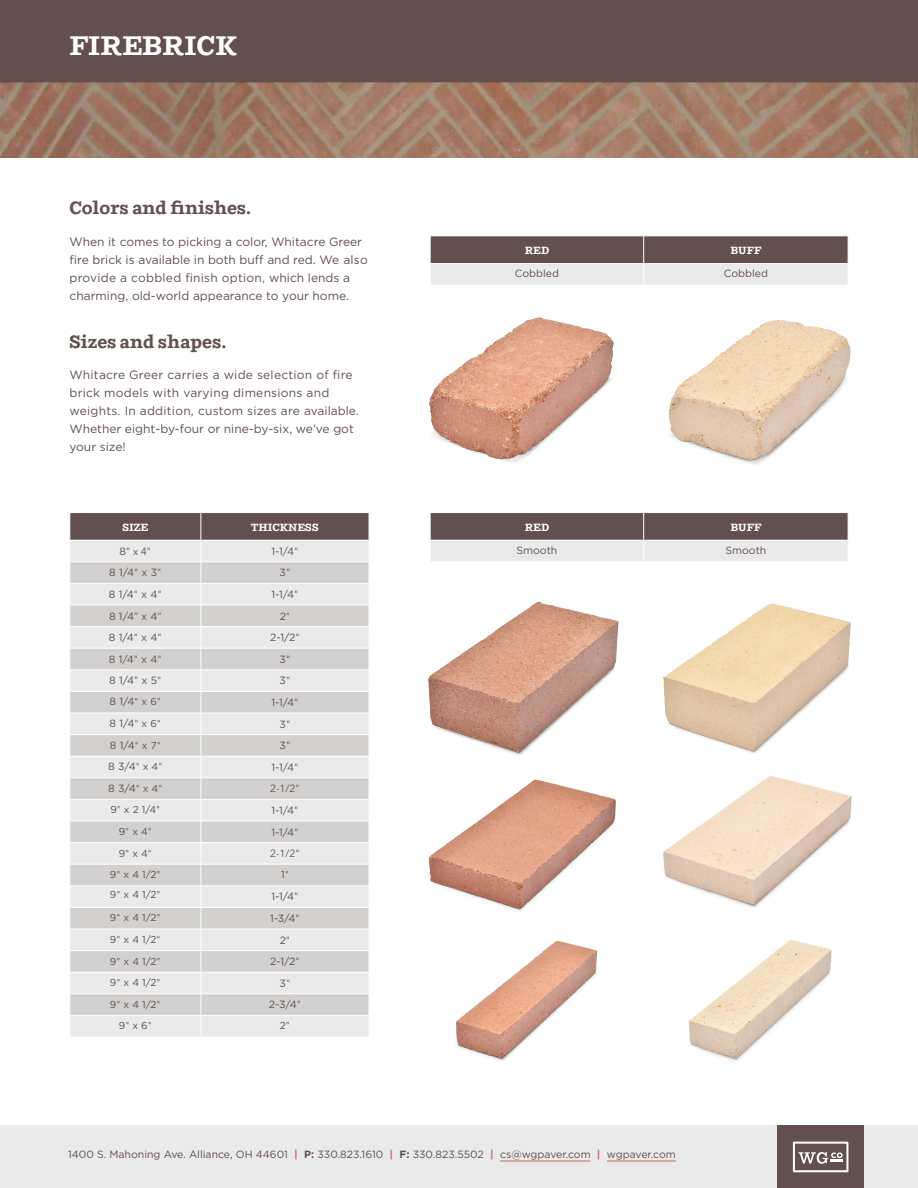
<style>
.page{position:relative;width:918px;height:1188px;background:#fff}
.page>*{position:absolute;margin:0;border:0;box-sizing:border-box;transform-origin:0 0}
.t1{font:700 27px "Ulises";color:#fff}
.t2{font:700 18px "Ulises";color:#61504e}
.t3{font:12px/18px "Gotham";letter-spacing:.02em;color:#61504e}
.t4{font:12px/18px "Gotham";color:#61504e}
.t5{font:10.5px "Gotham";color:#61504e}
.t6{font:700 10.5px "Ulises";color:#fff}
.t7{font:10.5px "Avenir Next";color:#61504e}
.t8{font:10.05px "Gotham";color:#61504e}
.s1{font-family:"Gotham"}
.s2{font-family:"Avenir Next"}
.s3{font-family:"Avenir Next";font-size:10.05px}
.s4{font-size:10.05px}
.s5{font-weight:700;color:#c86c61}
.s6{font-weight:700}
</style>
<div class="page">
<div style="left:0;top:1125px;width:918px;height:63px;background:#eaeaea"></div>
<img style="left:429px;top:317px;width:185px;height:145px">
<img style="left:669px;top:320px;width:182px;height:145px">
<hr style="left:500px;top:1160px;width:91px;height:2px;background:#c86c61">
<hr style="left:607px;top:1160px;width:69px;height:2px;background:#c86c61">
<div style="left:777px;top:1125px;width:87px;height:63px;background:#61504e"></div>
<div style="left:793px;top:1142px;width:55px;height:30px;border:2px solid #fff"></div>
<svg style="left:798px;top:1152px;width:45px;height:12px"></svg>
<svg style="left:70px;top:513px;width:299px;height:524px;background:#dbd9d9"></svg>
<svg style="left:430px;top:236px;width:418px;height:49px;background:#a09796"></svg>
<svg style="left:430px;top:513px;width:418px;height:48px;background:#9e9594"></svg>
<img style="left:688px;top:940px;width:144px;height:121px">
<img style="left:456px;top:941px;width:142px;height:120px">
<img style="left:663px;top:785px;width:189px;height:123px">
<img style="left:429px;top:786px;width:187px;height:125px">
<img style="left:663px;top:603px;width:188px;height:182px">
<img style="left:428px;top:602px;width:191px;height:184px">
<div style="left:0;top:0;width:918px;height:82px;background:#61504e"></div>
<img style="left:0;top:82px;width:918px;height:76px">
<p class="t1" style="left:70px;top:29px;width:169px">FIREBRICK</p>
<p class="t2" style="left:70px;top:197px;width:183px">Colors and finishes.</p>
<p class="t4" style="left:70px;top:232px;width:300px">When it comes to picking a color, Whitacre Greer fire brick is available in both buff and red. We also provide a cobbled finish option, which lends a charming, old-world appearance to your home.</p>
<p class="t2" style="left:70px;top:330px;width:158px">Sizes and shapes.</p>
<p class="t3" style="left:70px;top:366px;width:291px">Whitacre Greer carries a wide selection of fire brick models with varying dimensions and weights. In addition, custom sizes are available.<br>Whether eight-by-four or nine-by-six, we’ve got your size!</p>
<p class="t6" style="left:122px;top:521px;width:27px">SIZE</p>
<p class="t6" style="left:251px;top:521px;width:69px">THICKNESS</p>
<p class="t7" style="left:120px;top:542px;width:33px"><span class="s1">8</span>" x 4"</p>
<p class="t5" style="left:271px;top:545px;width:29px">1-1/4<span class="s2">"</span></p>
<p class="t5" style="left:109px;top:566px;width:54px">8 1/4<span class="s2">"</span> x 3<span class="s2">"</span></p>
<p class="t5" style="left:280px;top:566px;width:12px">3<span class="s2">"</span></p>
<p class="t5" style="left:109px;top:588px;width:54px">8 1/4<span class="s2">"</span> x 4<span class="s2">"</span></p>
<p class="t5" style="left:271px;top:588px;width:29px">1-1/4<span class="s2">"</span></p>
<p class="t5" style="left:109px;top:609px;width:54px">8 1/4<span class="s2">”</span> x 4<span class="s2">”</span></p>
<p class="t5" style="left:280px;top:609px;width:12px">2<span class="s2">"</span></p>
<p class="t5" style="left:109px;top:631px;width:54px">8 1/4<span class="s2">"</span> x 4<span class="s2">"</span></p>
<p class="t5" style="left:270px;top:631px;width:31px">2-1/2<span class="s2">"</span></p>
<p class="t5" style="left:109px;top:653px;width:54px">8 1/4<span class="s2">"</span> x 4<span class="s2">"</span></p>
<p class="t5" style="left:280px;top:653px;width:12px">3<span class="s2">"</span></p>
<p class="t5" style="left:109px;top:674px;width:54px">8 1/4<span class="s2">"</span> x 5<span class="s2">"</span></p>
<p class="t5" style="left:280px;top:674px;width:12px">3<span class="s2">"</span></p>
<p class="t5" style="left:110px;top:695px;width:53px">8 1/4<span class="s3">"</span> <span class="s4">x 6</span><span class="s3">"</span></p>
<p class="t5" style="left:271px;top:696px;width:29px">1-1/4<span class="s2">"</span></p>
<p class="t5" style="left:110px;top:717px;width:53px">8 1/4<span class="s3">"</span> <span class="s4">x 6</span><span class="s3">"</span></p>
<p class="t5" style="left:280px;top:717px;width:12px">3<span class="s2">"</span></p>
<p class="t5" style="left:110px;top:739px;width:52px">8 1/4<span class="s3">"</span> <span class="s4">x 7</span><span class="s3">"</span></p>
<p class="t5" style="left:280px;top:739px;width:12px">3<span class="s2">"</span></p>
<p class="t5" style="left:108px;top:760px;width:56px">8 3/4<span class="s3">"</span> <span class="s4">x 4</span><span class="s3">"</span></p>
<p class="t5" style="left:271px;top:761px;width:29px">1-1/4<span class="s2">"</span></p>
<p class="t5" style="left:108px;top:782px;width:56px">8 3/4<span class="s3">"</span> <span class="s4">x 4</span><span class="s3">"</span></p>
<p class="t7" style="left:270px;top:780px;width:31px">2-1/2"</p>
<p class="t8" style="left:110px;top:804px;width:52px">9<span class="s2">"</span> x 2 1/4<span class="s2">"</span></p>
<p class="t5" style="left:271px;top:804px;width:29px">1-1/4<span class="s2">"</span></p>
<p class="t8" style="left:119px;top:825px;width:35px">9<span class="s2">"</span> x 4<span class="s2">"</span></p>
<p class="t5" style="left:271px;top:825px;width:29px">1-1/4<span class="s2">"</span></p>
<p class="t8" style="left:119px;top:847px;width:35px">9<span class="s2">"</span> x 4<span class="s2">"</span></p>
<p class="t7" style="left:270px;top:845px;width:31px">2-1/2"</p>
<p class="t8" style="left:110px;top:869px;width:52px">9<span class="s2">"</span> x 4 1/2<span class="s2">"</span></p>
<p class="t8" style="left:281px;top:869px;width:9px">1<span class="s2">"</span></p>
<p class="t8" style="left:110px;top:889px;width:52px">9<span class="s2">"</span> x 4 1/2<span class="s2">"</span></p>
<p class="t5" style="left:271px;top:890px;width:29px">1-1/4<span class="s2">"</span></p>
<p class="t8" style="left:110px;top:912px;width:52px">9<span class="s2">"</span> x 4 1/2<span class="s2">"</span></p>
<p class="t5" style="left:270px;top:912px;width:31px">1-3/4<span class="s2">"</span></p>
<p class="t8" style="left:110px;top:933px;width:52px">9<span class="s2">"</span> x 4 1/2<span class="s2">"</span></p>
<p class="t5" style="left:280px;top:933px;width:12px">2<span class="s2">"</span></p>
<p class="t8" style="left:110px;top:955px;width:52px">9<span class="s2">"</span> x 4 1/2<span class="s2">"</span></p>
<p class="t5" style="left:270px;top:955px;width:31px">2-1/2<span class="s2">"</span></p>
<p class="t8" style="left:110px;top:977px;width:52px">9<span class="s2">"</span> x 4 1/2<span class="s2">"</span></p>
<p class="t5" style="left:280px;top:977px;width:12px">3<span class="s2">"</span></p>
<p class="t8" style="left:110px;top:998px;width:52px">9<span class="s2">"</span> x 4 1/2<span class="s2">"</span></p>
<p class="t5" style="left:269px;top:998px;width:34px">2-3/4<span class="s2">"</span></p>
<p class="t8" style="left:119px;top:1020px;width:34px">9<span class="s2">"</span> x 6<span class="s2">"</span></p>
<p class="t8" style="left:280px;top:1020px;width:12px">2<span class="s2">"</span></p>
<p class="t6" style="left:525px;top:244px;width:26px">RED</p>
<p class="t6" style="left:730px;top:244px;width:32px">BUFF</p>
<p class="t5" style="left:515px;top:267px;width:46px">Cobbled</p>
<p class="t5" style="left:724px;top:267px;width:46px">Cobbled</p>
<p class="t6" style="left:525px;top:521px;width:26px">RED</p>
<p class="t6" style="left:730px;top:521px;width:32px">BUFF</p>
<p class="t5" style="left:516px;top:544px;width:42px">Smooth</p>
<p class="t5" style="left:725px;top:544px;width:42px">Smooth</p>
<p class="t5" style="left:68px;top:1148px;width:609px">1400 S. Mahoning Ave. Alliance, OH 44601 <span class="s5">|</span> <span class="s6">P:</span> 330.823.1610 <span class="s5">|</span> <span class="s6">F:</span> 330.823.5502 <span class="s5">|</span> cs@wgpaver.com <span class="s5">|</span> wgpaver.com</p>
</div>
